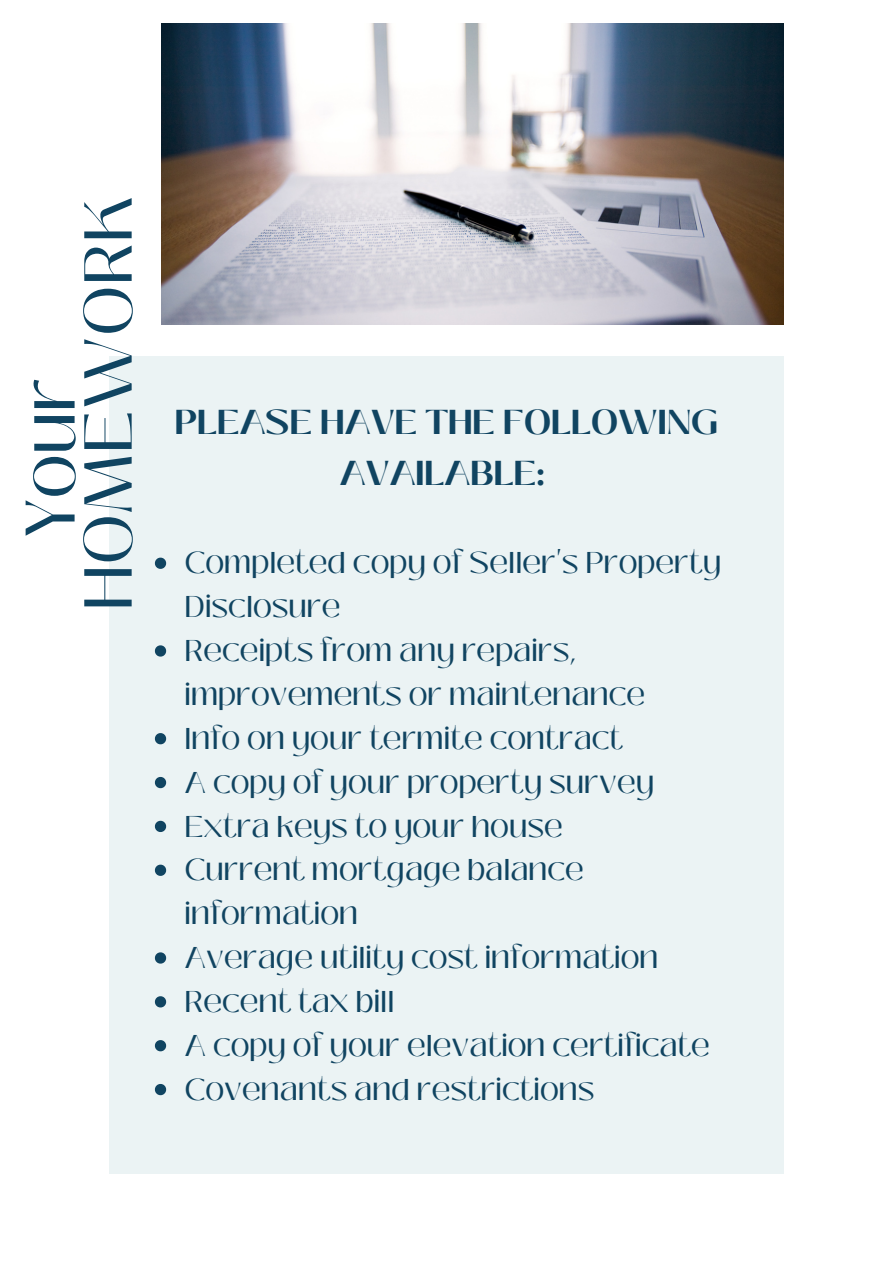
<style>
.page{position:relative;width:893px;height:1264px;background:#fff}
.page>*{position:absolute;margin:0;border:0;box-sizing:border-box;transform-origin:0 0}
.t1{font:69.75px "Black Mango";color:#104461}
.t2{font:67.5px "Black Mango";color:#104461}
.t3{font:700 34.5px/50.6px "Black Mango";color:#104461;text-align:center}
.t4{font:30px/43.8px "Black Mango";color:#104461}
</style>
<div class="page">
<img style="left:161px;top:24px;width:622px;height:300px">
<div style="left:109px;top:356px;width:675px;height:817px;background:#ebf3f4"></div>
<svg style="left:155px;top:557px;width:11px;height:12px"></svg>
<svg style="left:155px;top:645px;width:11px;height:11px"></svg>
<svg style="left:155px;top:733px;width:11px;height:11px"></svg>
<svg style="left:155px;top:777px;width:11px;height:11px"></svg>
<svg style="left:155px;top:820px;width:11px;height:12px"></svg>
<svg style="left:155px;top:864px;width:11px;height:11px"></svg>
<svg style="left:155px;top:952px;width:11px;height:11px"></svg>
<svg style="left:155px;top:996px;width:11px;height:11px"></svg>
<svg style="left:155px;top:1040px;width:11px;height:11px"></svg>
<svg style="left:155px;top:1084px;width:11px;height:11px"></svg>
<h2 class="t2" style="left:57px;top:610px;width:417px;rotate:-90deg">HOMEWORK</h2>
<h1 class="t1" style="left:-2px;top:539px;width:163px;rotate:-90deg">Your</h1>
<p class="t3" style="left:175px;top:397px;width:544px">PLEASE HAVE THE FOLLOWING<br>AVAILABLE:</p>
<p class="t4" style="left:184px;top:541px;width:538px">Completed copy of Seller's Property<br>Disclosure<br>Receipts from any repairs, improvements or maintenance<br>Info on your termite contract<br>A copy of your property survey<br>Extra keys to your house<br>Current mortgage balance information<br>Average utility cost information<br>Recent tax bill<br>A copy of your elevation certificate<br>Covenants and restrictions</p>
</div>
